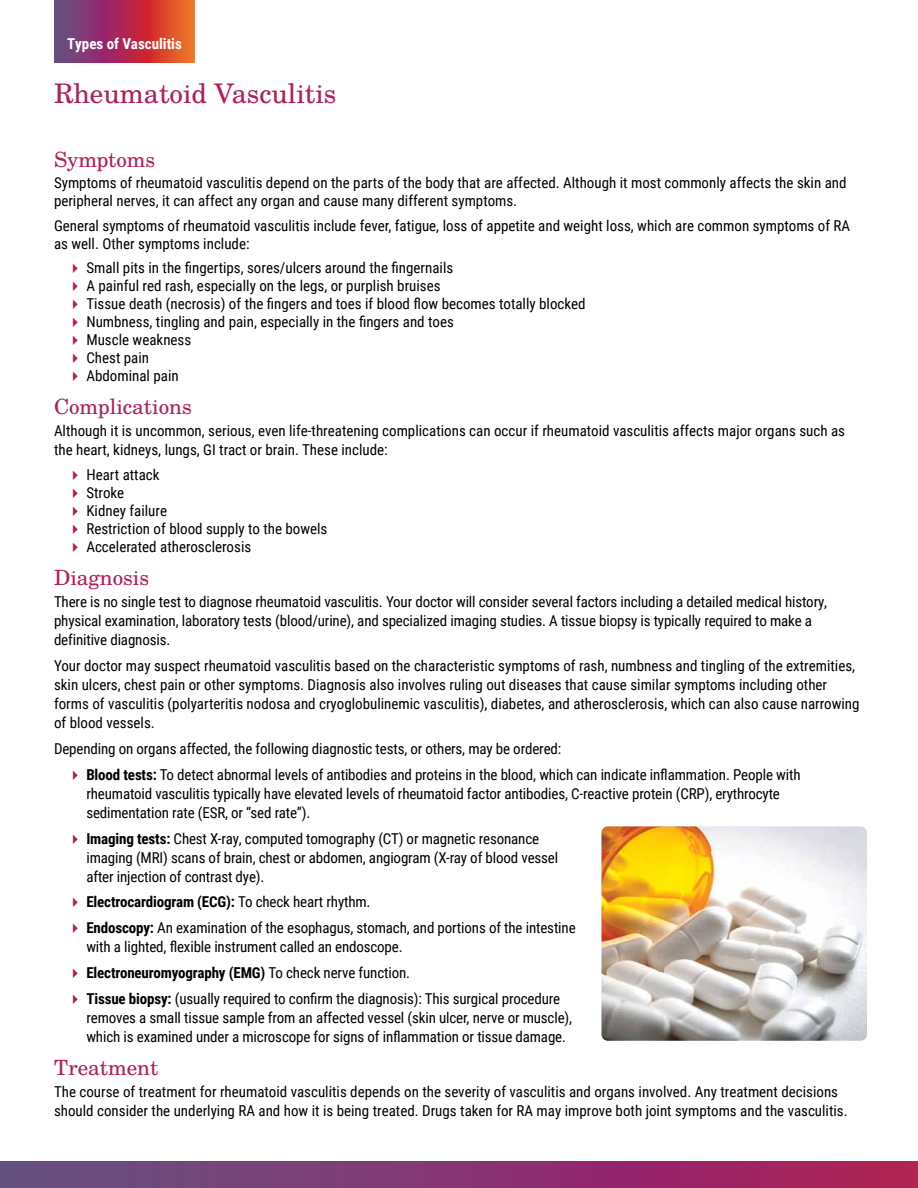
<style>
.page{position:relative;width:918px;height:1188px;background:#fff}
.page>*{position:absolute;margin:0;border:0;box-sizing:border-box;transform-origin:0 0}
.t1{font:27px "Te X Gyre Schola";color:#b01f59}
.t2{font:21px "Te X Gyre Schola";color:#b01f59}
.t3{font:15px/19px "Roboto Condensed";color:#000}
.t4{font:700 15px "Roboto Condensed";letter-spacing:-.01em;color:#000}
.t5{font:700 15px "Roboto Condensed";color:#fff}
.s1{color:#b01f59}
.s2{font-weight:700}
.s3{font-weight:400}
</style>
<div class="page">
<svg style="left:54px;top:0;width:141px;height:62px"></svg>
<div style="left:0;top:1161px;width:918px;height:27px;background:linear-gradient(to right,#625084,#ae1b5b)"></div>
<img style="left:601px;top:826px;width:266px;height:215px">
<p class="t5" style="left:67px;top:34px;width:116px">Types of Vasculitis</p>
<h1 class="t1" style="left:54px;top:72px;width:284px">Rheumatoid Vasculitis</h1>
<h2 class="t2" style="left:54px;top:143px;width:103px">Symptoms</h2>
<p class="t3" style="left:54px;top:173px;width:794px;line-height:18px">Symptoms of rheumatoid vasculitis depend on the parts of the body that are affected. Although it most commonly affects the skin and peripheral nerves, it can affect any organ and cause many different symptoms.</p>
<p class="t3" style="left:54px;top:216px;width:798px;line-height:18px">General symptoms of rheumatoid vasculitis include fever, fatigue, loss of appetite and weight loss, which are common symptoms of RA as well. Other symptoms include:</p>
<p class="t3" style="left:68px;top:258px;width:387px"><span class="s1">✔</span> Small pits in the fingertips, sores/ulcers around the fingernails</p>
<p class="t3" style="left:67px;top:276px;width:375px"><span class="s1">✔</span> A painful red rash, especially on the legs, or purplish bruises</p>
<p class="t3" style="left:67px;top:294px;width:520px"><span class="s1">✔</span> Tissue death (necrosis) of the fingers and toes if blood flow becomes totally blocked</p>
<p class="t3" style="left:67px;top:312px;width:388px"><span class="s1">✔</span> Numbness, tingling and pain, especially in the fingers and toes</p>
<p class="t3" style="left:67px;top:330px;width:125px"><span class="s1">✔</span> Muscle weakness</p>
<p class="t3" style="left:67px;top:348px;width:83px"><span class="s1">✔</span> Chest pain</p>
<p class="t3" style="left:67px;top:366px;width:113px"><span class="s1">✔</span> Abdominal pain</p>
<h2 class="t2" style="left:54px;top:390px;width:139px">Complications</h2>
<p class="t3" style="left:54px;top:421px;width:793px">Although it is uncommon, serious, even life-threatening complications can occur if rheumatoid vasculitis affects major organs such as the heart, kidneys, lungs, GI tract or brain. These include:</p>
<p class="t3" style="left:68px;top:465px;width:94px"><span class="s1">✔</span> Heart attack</p>
<p class="t3" style="left:67px;top:483px;width:58px"><span class="s1">✔</span> Stroke</p>
<p class="t3" style="left:67px;top:501px;width:101px"><span class="s1">✔</span> Kidney failure</p>
<p class="t3" style="left:67px;top:519px;width:261px"><span class="s1">✔</span> Restriction of blood supply to the bowels</p>
<p class="t3" style="left:67px;top:537px;width:185px"><span class="s1">✔</span> Accelerated atherosclerosis</p>
<h2 class="t2" style="left:54px;top:561px;width:97px">Diagnosis</h2>
<p class="t3" style="left:54px;top:592px;width:775px">There is no single test to diagnose rheumatoid vasculitis. Your doctor will consider several factors including a detailed medical history, physical examination, laboratory tests (blood/urine), and specialized imaging studies. A tissue biopsy is typically required to make a definitive diagnosis.</p>
<p class="t3" style="left:54px;top:655px;width:807px">Your doctor may suspect rheumatoid vasculitis based on the characteristic symptoms of rash, numbness and tingling of the extremities, skin ulcers, chest pain or other symptoms. Diagnosis also involves ruling out diseases that cause similar symptoms including other forms of vasculitis (polyarteritis nodosa and cryoglobulinemic vasculitis), diabetes, and atherosclerosis, which can also cause narrowing of blood vessels.</p>
<p class="t3" style="left:54px;top:738px;width:509px">Depending on organs affected, the following diagnostic tests, or others, may be ordered:</p>
<p class="t3" style="left:86px;top:764px;width:716px;text-indent:-19px"><span class="s1">✔</span> <span class="s2">Blood tests:</span> To detect abnormal levels of antibodies and proteins in the blood, which can indicate inflammation. People with rheumatoid vasculitis typically have elevated levels of rheumatoid factor antibodies, C-reactive protein (CRP), erythrocyte sedimentation rate (ESR, or “sed rate”).</p>
<p class="t3" style="left:86px;top:828px;width:473px;text-indent:-19px"><span class="s1">✔</span> <span class="s2">Imaging tests:</span> Chest X-ray, computed tomography (CT) or magnetic resonance imaging (MRI) scans of brain, chest or abdomen, angiogram (X-ray of blood vessel after injection of contrast dye).</p>
<p class="t4" style="left:68px;top:892px;width:305px"><span class="s1">✔</span> Electrocardiogram (ECG): <span class="s3">To check heart rhythm.</span></p>
<p class="t3" style="left:86px;top:918px;width:491px;text-indent:-19px"><span class="s1">✔</span> <span class="s2">Endoscopy:</span> An examination of the esophagus, stomach, and portions of the intestine with a lighted, flexible instrument called an endoscope.</p>
<p class="t4" style="left:68px;top:962px;width:344px"><span class="s1">✔</span> Electroneuromyography (EMG) <span class="s3">To check nerve function.</span></p>
<p class="t3" style="left:86px;top:988px;width:487px;text-indent:-19px"><span class="s1">✔</span> <span class="s2">Tissue biopsy:</span> (usually required to confirm the diagnosis): This surgical procedure removes a small tissue sample from an affected vessel (skin ulcer, nerve or muscle), which is examined under a microscope for signs of inflammation or tissue damage.</p>
<h2 class="t2" style="left:54px;top:1051px;width:106px">Treatment</h2>
<p class="t3" style="left:54px;top:1081px;width:795px">The course of treatment for rheumatoid vasculitis depends on the severity of vasculitis and organs involved. Any treatment decisions should consider the underlying RA and how it is being treated. Drugs taken for RA may improve both joint symptoms and the vasculitis.</p>
</div>
